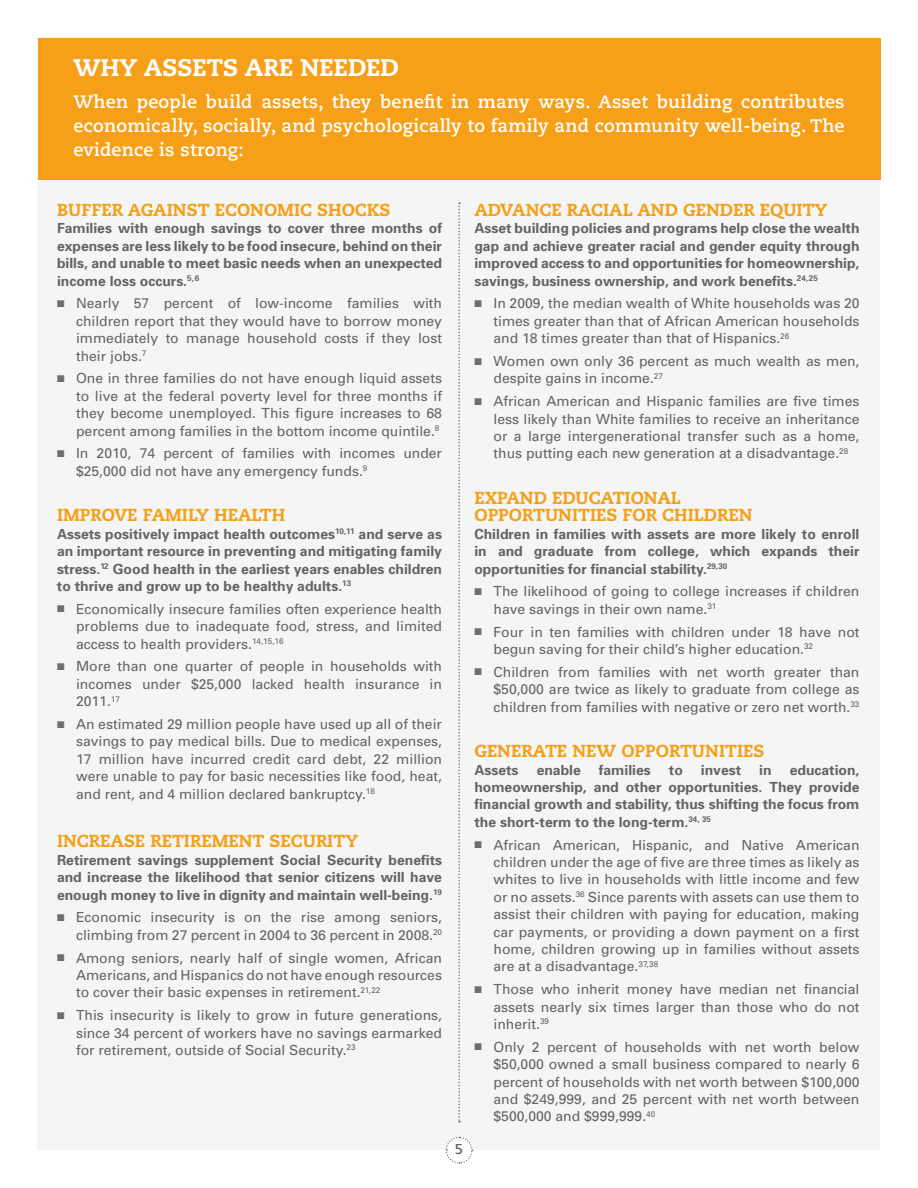
<style>
.page{position:relative;width:918px;height:1188px;background:#fff}
.page>*{position:absolute;margin:0;border:0;box-sizing:border-box;transform-origin:0 0}
.t1{font:800 24px "Caecilia";color:#fff}
.t2{font:700 18px/24px "Caecilia";letter-spacing:.015em;color:#fff;text-align:justify}
.t3{font:800 17.4px/17.4px "Caecilia";color:#f6a01a}
.t4{font:700 14.25px "Caecilia";color:#636466}
.t5{font:13.95px/17.4px "Univers";color:#636466;text-align:justify}
.t6{font:700 13.95px/17.4px "Univers";color:#636466;text-align:justify}
.s1{color:#6d6e71}
</style>
<div class="page">
<div style="left:38px;top:38px;width:842px;height:1112px;background:#f4f5f5"></div>
<div style="left:38px;top:38px;width:842px;height:142px;background:#f6a01a"></div>
<svg style="left:458px;top:202px;width:2px;height:921px"></svg>
<svg style="left:445px;top:1136px;width:28px;height:28px"></svg>
<h1 class="t1" style="left:74px;top:52px;width:87px">WHY ASS</h1>
<h1 class="t1" style="left:193px;top:52px;width:208px">ETS ARE NEEDED</h1>
<p class="t2" style="left:74px;top:90px;width:772px">When people build assets, they benefit in many ways. Asset building contributes economically, socially, and psychologically to family and community well-being. The evidence is strong:</p>
<p class="t3" style="left:57px;top:201px;width:24px">BUFF</p>
<p class="t3" style="left:101px;top:201px;width:289px">ER AGAINST ECONOMIC SHOCKS</p>
<p class="t6" style="left:57px;top:220px;width:387px">Families with enough savings to cover three months of expenses are less likely to be food insecure, behind on their bills, and unable to meet basic needs when an unexpected income loss occurs.<sup>5,6</sup></p>
<p class="t5" style="left:76px;top:295px;width:368px;text-indent:-19px"><span class="s1">■</span> Nearly 57 percent of low-income families with children report that they would have to borrow money immediately to manage household costs if they lost their jobs.<sup>7</sup></p>
<p class="t5" style="left:76px;top:370px;width:367px;text-indent:-19px"><span class="s1">■</span> One in three families do not have enough liquid assets to live at the federal poverty level for three months if they become unemployed. This figure increases to 68 percent among families in the bottom income quintile.<sup>8</sup></p>
<p class="t5" style="left:76px;top:445px;width:368px;text-indent:-19px"><span class="s1">■</span> In 2010, 74 percent of families with incomes under $25,000 did not have any emergency funds.<sup>9</sup></p>
<p class="t3" style="left:57px;top:507px;width:230px">IMPROVE FAMILY HEALTH</p>
<p class="t6" style="left:57px;top:525px;width:387px">Assets positively impact health outcomes<sup>10,11</sup> and serve as an important resource in preventing and mitigating family stress.<sup>12</sup> Good health in the earliest years enables children to thrive and grow up to be healthy adults.<sup>13</sup></p>
<p class="t5" style="left:76px;top:600px;width:367px;text-indent:-19px"><span class="s1">■</span> Economically insecure families often experience health problems due to inadequate food, stress, and limited access to health providers.<sup>14,15,16</sup></p>
<p class="t5" style="left:76px;top:658px;width:368px;text-indent:-19px"><span class="s1">■</span> More than one quarter of people in households with incomes under $25,000 lacked health insurance in 2011.<sup>17</sup></p>
<p class="t5" style="left:76px;top:716px;width:367px;text-indent:-19px"><span class="s1">■</span> An estimated 29 million people have used up all of their savings to pay medical bills. Due to medical expenses, 17 million have incurred credit card debt, 22 million were unable to pay for basic necessities like food, heat, and rent, and 4 million declared bankruptcy.<sup>18</sup></p>
<p class="t3" style="left:57px;top:833px;width:303px">INCREASE RETIREMENT SECURITY</p>
<p class="t6" style="left:57px;top:851px;width:387px">Retirement savings supplement Social Security benefits and increase the likelihood that senior citizens will have enough money to live in dignity and maintain well-being.<sup>19</sup></p>
<p class="t5" style="left:57px;top:909px;width:387px;text-align:right"><span class="s1">■</span> Economic insecurity is on the rise among seniors, climbing from 27 percent in 2004 to 36 percent in 2008.<sup>20</sup></p>
<p class="t5" style="left:76px;top:949px;width:367px;text-indent:-19px"><span class="s1">■</span> Among seniors, nearly half of single women, African Americans, and Hispanics do not have enough resources to cover their basic expenses in retirement.<sup>21,22</sup></p>
<p class="t5" style="left:76px;top:1007px;width:368px;text-indent:-19px"><span class="s1">■</span> This insecurity is likely to grow in future generations, since 34 percent of workers have no savings earmarked for retirement, outside of Social Security.<sup>23</sup></p>
<p class="t4" style="left:455px;top:1141px;width:10px">5</p>
<p class="t3" style="left:474px;top:201px;width:355px">ADVANCE RACIAL AND GENDER EQUITY</p>
<p class="t6" style="left:474px;top:220px;width:387px">Asset building policies and programs help close the wealth gap and achieve greater racial and gender equity through improved access to and opportunities for homeownership, savings, business ownership, and work benefits.<sup>24,25</sup></p>
<p class="t5" style="left:494px;top:295px;width:368px;text-indent:-19px"><span class="s1">■</span> In 2009, the median wealth of White households was 20 times greater than that of African American households and 18 times greater than that of Hispanics.<sup>26</sup></p>
<p class="t5" style="left:494px;top:353px;width:367px;text-indent:-19px"><span class="s1">■</span> Women own only 36 percent as much wealth as men, despite gains in income.<sup>27</sup></p>
<p class="t5" style="left:494px;top:393px;width:368px;text-indent:-19px"><span class="s1">■</span> African American and Hispanic families are five times less likely than White families to receive an inheritance or a large intergenerational transfer such as a home, thus putting each new generation at a disadvantage.<sup>28</sup></p>
<p class="t3" style="left:474px;top:489px;width:208px">EXPAND EDUCATIONAL<br>OPP</p>
<p class="t3" style="left:509px;top:507px;width:245px">ORTUNITIES FOR CHILDREN</p>
<p class="t6" style="left:474px;top:525px;width:387px">Children in families with assets are more likely to enroll in and graduate from college, which expands their opportunities for financial stability.<sup>29,30</sup></p>
<p class="t5" style="left:494px;top:583px;width:367px;text-indent:-19px"><span class="s1">■</span> The likelihood of going to college increases if children have savings in their own name.<sup>31</sup></p>
<p class="t5" style="left:494px;top:623px;width:368px;text-indent:-19px"><span class="s1">■</span> Four in ten families with children under 18 have not begun saving for their child’s higher education.<sup>32</sup></p>
<p class="t5" style="left:494px;top:663px;width:368px;text-indent:-19px"><span class="s1">■</span> Children from families with net worth greater than $50,000 are twice as likely to graduate from college as children from families with negative or zero net worth.<sup>33</sup></p>
<p class="t3" style="left:474px;top:743px;width:160px">GENERATE NEW OPP</p>
<p class="t3" style="left:656px;top:743px;width:109px">ORTUNITIES</p>
<p class="t6" style="left:474px;top:761px;width:46px">Assets</p>
<p class="t6" style="left:537px;top:761px;width:46px">enable</p>
<p class="t6" style="left:599px;top:761px;width:53px">families</p>
<p class="t6" style="left:669px;top:761px;width:15px">to</p>
<p class="t6" style="left:701px;top:761px;width:42px">invest</p>
<p class="t6" style="left:759px;top:761px;width:14px">in</p>
<p class="t6" style="left:474px;top:761px;width:387px;text-indent:315px">education, homeownership, and other opportunities. They provide financial growth and stability, thus shifting the focus from the short-term to the long-term.<sup>34,</sup> <sup>35</sup></p>
<p class="t5" style="left:494px;top:836px;width:368px;text-indent:-19px"><span class="s1">■</span> African American, Hispanic, and Native American children under the age of five are three times as likely as whites to live in households with little income and few or no assets.<sup>36</sup> Since parents with assets can use them to assist their children with paying for education, making car payments, or providing a down payment on a first home, children growing up in families without assets are at a disadvantage.<sup>37,38</sup></p>
<p class="t5" style="left:494px;top:981px;width:368px;text-indent:-19px"><span class="s1">■</span> Those who inherit money have median net financial assets nearly six times larger than those who do not inherit.<sup>39</sup></p>
<p class="t5" style="left:494px;top:1038px;width:368px;text-indent:-19px"><span class="s1">■</span> Only 2 percent of households with net worth below $50,000 owned a small business compared to nearly 6 percent of households with net worth between $100,000 and $249,999, and 25 percent with net worth between $500,000 and $999,999.<sup>40</sup></p>
</div>
